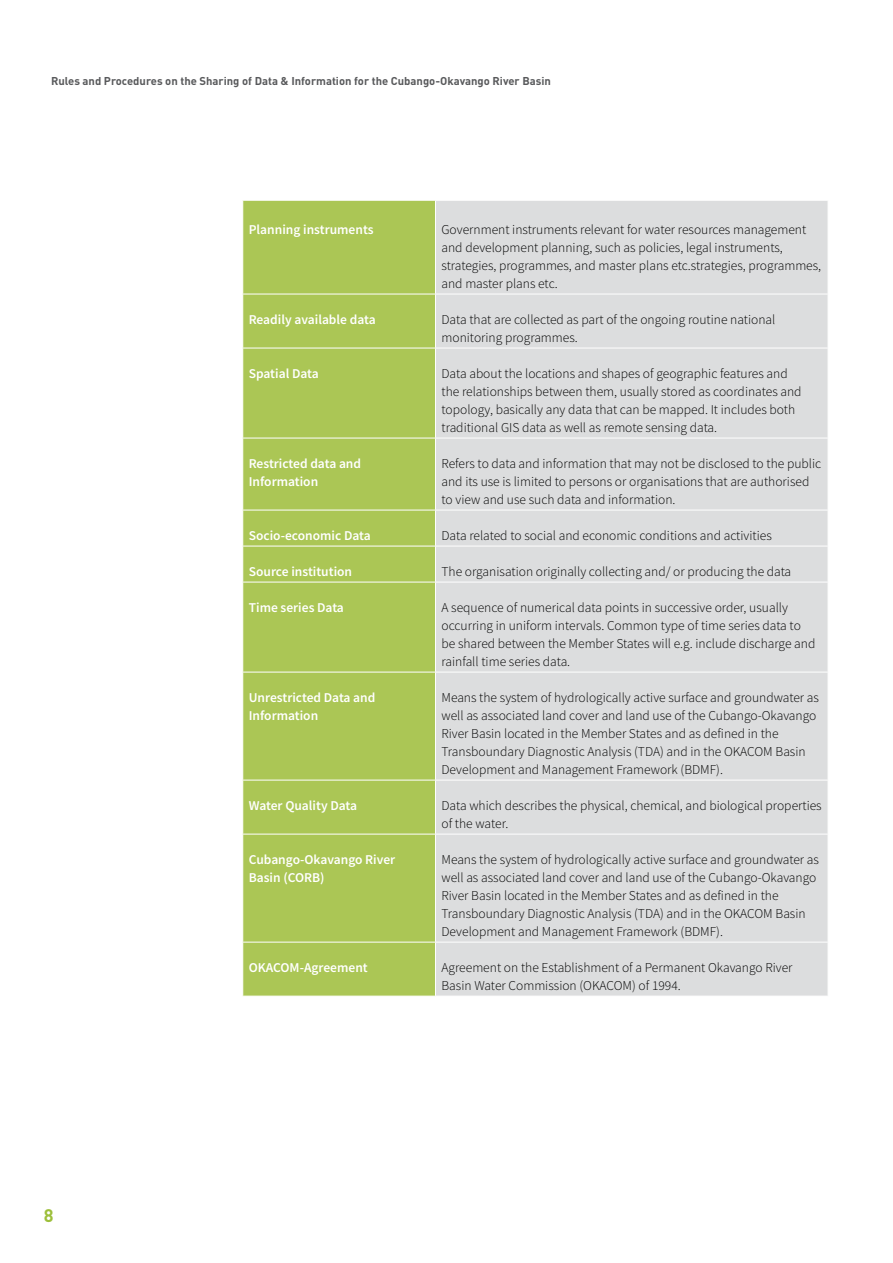
<style>
.page{position:relative;width:893px;height:1263px;background:#fff}
.page>*{position:absolute;margin:0;border:0;box-sizing:border-box;transform-origin:0 0}
.t1{font:700 18px "DIN";color:#9dbf3b}
.t2{font:300 13.5px/18px "Source Sans Pro";color:#000}
.t3{font:600 13.5px/18px "Source Sans Pro";color:#fff}
.t4{font:700 11.25px "DIN";color:#58595b}
</style>
<div class="page">
<div style="left:243px;top:201px;width:192px;height:795px;background:#abc655"></div>
<div style="left:436px;top:201px;width:392px;height:795px;background:#dcddde"></div>
<hr style="left:242px;top:294px;width:193px;height:1px;background:#fff">
<hr style="left:435px;top:294px;width:393px;height:1px;background:#fff">
<hr style="left:242px;top:348px;width:193px;height:1px;background:#fff">
<hr style="left:435px;top:348px;width:393px;height:1px;background:#fff">
<hr style="left:242px;top:438px;width:193px;height:1px;background:#fff">
<hr style="left:435px;top:438px;width:393px;height:1px;background:#fff">
<hr style="left:242px;top:510px;width:193px;height:1px;background:#fff">
<hr style="left:435px;top:510px;width:393px;height:1px;background:#fff">
<hr style="left:242px;top:546px;width:193px;height:1px;background:#fff">
<hr style="left:435px;top:546px;width:393px;height:1px;background:#fff">
<hr style="left:242px;top:582px;width:193px;height:1px;background:#fff">
<hr style="left:435px;top:582px;width:393px;height:1px;background:#fff">
<hr style="left:242px;top:672px;width:193px;height:1px;background:#fff">
<hr style="left:435px;top:672px;width:393px;height:1px;background:#fff">
<hr style="left:242px;top:780px;width:193px;height:1px;background:#fff">
<hr style="left:435px;top:780px;width:393px;height:1px;background:#fff">
<hr style="left:242px;top:834px;width:193px;height:1px;background:#fff">
<hr style="left:435px;top:834px;width:393px;height:1px;background:#fff">
<hr style="left:242px;top:942px;width:193px;height:1px;background:#fff">
<hr style="left:435px;top:942px;width:393px;height:1px;background:#fff">
<p class="t4" style="left:51px;top:74px;width:501px">Rules and Procedures on the Sharing of Data &amp; Information for the Cubango-Okavango River Basin</p>
<h1 class="t1" style="left:44px;top:1204px;width:11px">8</h1>
<p class="t3" style="left:249px;top:220px;width:126px">Planning instruments</p>
<p class="t2" style="left:441px;top:221px;width:381px">Government instruments relevant for water resources management and development planning, such as policies, legal instruments, strategies, programmes, and master plans etc.strategies, programmes, and master plans etc.</p>
<p class="t3" style="left:249px;top:310px;width:128px">Readily available data</p>
<p class="t2" style="left:441px;top:311px;width:335px">Data that are collected as part of the ongoing routine national monitoring programmes.</p>
<p class="t3" style="left:249px;top:364px;width:72px">Spatial Data</p>
<p class="t2" style="left:441px;top:365px;width:362px">Data about the locations and shapes of geographic features and the relationships between them, usually stored as coordinates and topology, basically any data that can be mapped. It includes both traditional GIS data as well as remote sensing data.</p>
<p class="t3" style="left:249px;top:454px;width:114px">Restricted data and<br>Information</p>
<p class="t2" style="left:441px;top:455px;width:381px">Refers to data and information that may not be disclosed to the public and its use is limited to persons or organisations that are authorised to view and use such data and information.</p>
<p class="t3" style="left:249px;top:526px;width:124px">Socio-economic Data</p>
<p class="t2" style="left:441px;top:527px;width:332px">Data related to social and economic conditions and activities</p>
<p class="t3" style="left:249px;top:562px;width:105px">Source institution</p>
<p class="t2" style="left:441px;top:563px;width:351px">The organisation originally collecting and/ or producing the data</p>
<p class="t3" style="left:249px;top:598px;width:97px">Time series Data</p>
<p class="t2" style="left:441px;top:599px;width:375px">A sequence of numerical data points in successive order, usually occurring in uniform intervals. Common type of time series data to be shared between the Member States will e.g. include discharge and rainfall time series data.</p>
<p class="t3" style="left:249px;top:688px;width:128px">Unrestricted Data and<br>Information</p>
<p class="t2" style="left:441px;top:689px;width:379px">Means the system of hydrologically active surface and groundwater as well as associated land cover and land use of the Cubango-Okavango River Basin located in the Member States and as defined in the Transboundary Diagnostic Analysis (TDA) and in the OKACOM Basin Development and Management Framework (BDMF).</p>
<p class="t3" style="left:249px;top:796px;width:110px">Water Quality Data</p>
<p class="t2" style="left:441px;top:797px;width:382px">Data which describes the physical, chemical, and biological properties of the water.</p>
<p class="t3" style="left:249px;top:850px;width:148px">Cubango-Okavango River<br>Basin (CORB)</p>
<p class="t2" style="left:441px;top:851px;width:379px">Means the system of hydrologically active surface and groundwater as well as associated land cover and land use of the Cubango-Okavango River Basin located in the Member States and as defined in the Transboundary Diagnostic Analysis (TDA) and in the OKACOM Basin Development and Management Framework (BDMF).</p>
<p class="t3" style="left:249px;top:958px;width:121px">OKACOM-Agreement</p>
<p class="t2" style="left:441px;top:958px;width:353px">Agreement on the Establishment of a Permanent Okavango River<br>Basin Water Commission (OKACOM) of 1994.</p>
</div>
